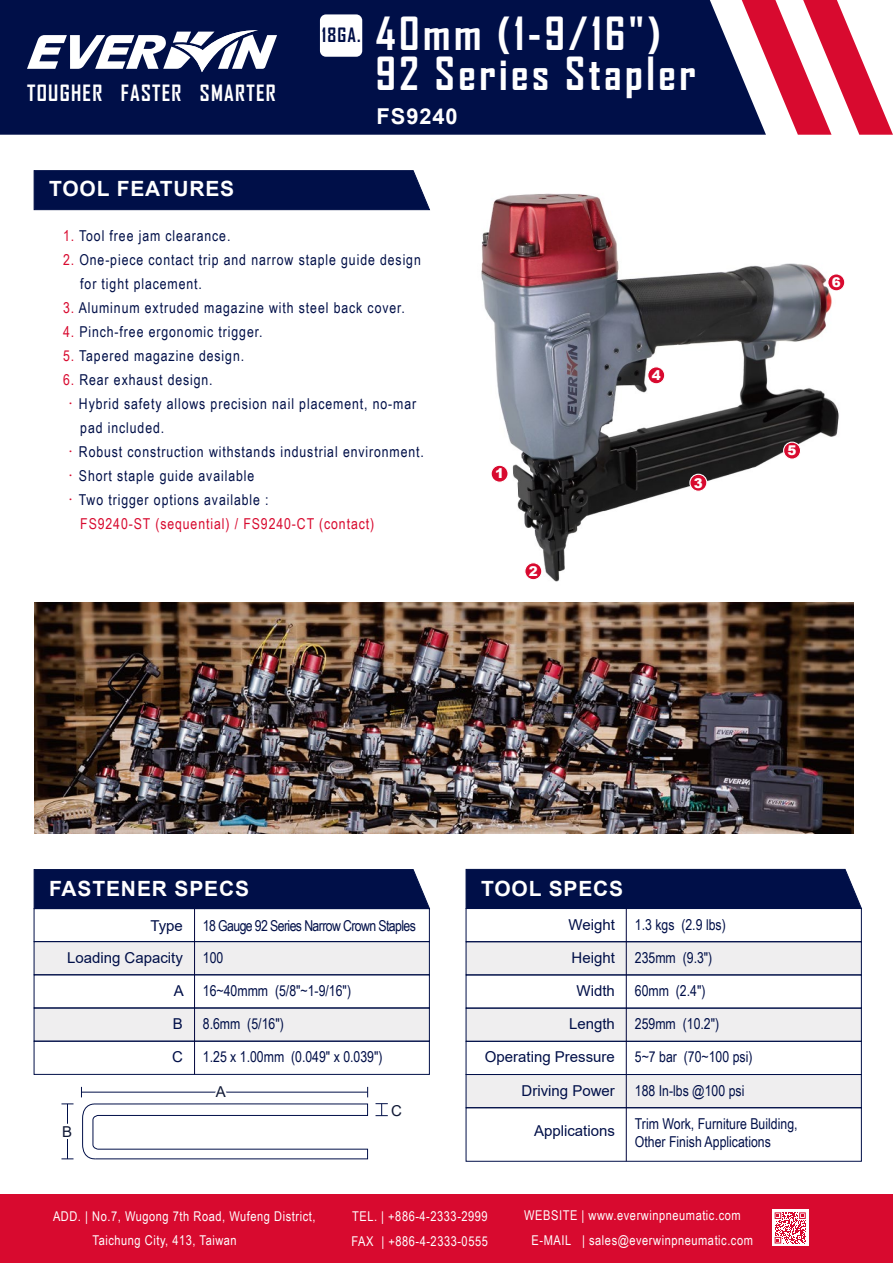
<style>
.page{position:relative;width:893px;height:1263px;background:#fff}
.page>*{position:absolute;margin:0;border:0;box-sizing:border-box;transform-origin:0 0}
.t1{font:700 43.8px/40.3px "Agency FB";letter-spacing:.08em;color:#fff}
.t2{font:700 21.9px "Arial";letter-spacing:.04em;color:#fff}
.t3{font:700 21.45px "Agency FB";letter-spacing:.06em;color:#fff}
.t4{font:700 21px "Arial";letter-spacing:.04em;color:#fff}
.t5{font:700 18.9px "Agency FB";color:#000f48}
.t6{font:15px/24px "Arial Narrow";letter-spacing:.06em;color:#000f48}
.t7{font:15px/18px "Arial Narrow";color:#000f48}
.t8{font:15px "Arial";color:#000f48}
.t9{font:15px "Arial Narrow";letter-spacing:.06em;color:#d80a2f}
.t10{font:15px "Arial Narrow";letter-spacing:-.04em;color:#000f48}
.t11{font:15px "Arial";color:#0f1835}
.t12{font:13.5px/24px "Arial Narrow";letter-spacing:.04em;color:#fff}
.t13{font:900 13.5px "Arial";color:#fff}
.s1{color:#d80a2f}
.s2{font-family:"Adobe Ming Std";font-weight:300;color:#d80a2f}
</style>
<div class="page">
<img style="left:481px;top:193px;width:358px;height:389px">
<div style="left:0;top:0;width:742px;height:135px;background:#000f48"></div>
<svg style="left:27px;top:30px;width:250px;height:42px"></svg>
<div style="left:0;top:1194px;width:893px;height:69px;background:#d80a2f"></div>
<div style="left:772px;top:1209px;width:36px;height:37px;background:#fff"></div>
<svg style="left:775px;top:1212px;width:31px;height:31px"></svg>
<div style="left:320px;top:14px;width:42px;height:43px;background:#fff;border-radius:6px"></div>
<svg style="left:742px;top:0;width:151px;height:135px"></svg>
<div style="left:34px;top:941px;width:395px;height:34px;background:#efeeef"></div>
<div style="left:34px;top:1008px;width:395px;height:33px;background:#efeeef"></div>
<div style="left:466px;top:942px;width:395px;height:33px;background:#efeeef"></div>
<div style="left:466px;top:1008px;width:395px;height:33px;background:#efeeef"></div>
<div style="left:466px;top:1075px;width:395px;height:33px;background:#efeeef"></div>
<div style="left:34px;top:1041px;width:396px;height:34px;border:1px solid #000f48"></div>
<div style="left:34px;top:941px;width:396px;height:34px;border:1px solid #000f48"></div>
<div style="left:34px;top:974px;width:396px;height:34px;border:1px solid #000f48"></div>
<div style="left:34px;top:1007px;width:396px;height:34px;border:1px solid #000f48"></div>
<hr style="left:194px;top:907px;width:1px;height:167px;background:#00053d">
<svg style="left:33px;top:170px;width:397px;height:41px;background:#0b1950"></svg>
<div style="left:33px;top:869px;width:397px;height:40px;background:#000f48"></div>
<div style="left:465px;top:869px;width:397px;height:40px;background:#000f48"></div>
<div style="left:466px;top:908px;width:396px;height:34px;border:1px solid #000f48"></div>
<div style="left:466px;top:941px;width:396px;height:34px;border:1px solid #000f48"></div>
<div style="left:466px;top:974px;width:396px;height:34px;border:1px solid #000f48"></div>
<div style="left:466px;top:1008px;width:396px;height:34px;border:1px solid #000f48"></div>
<div style="left:466px;top:1107px;width:396px;height:55px;border:1px solid #000f48"></div>
<div style="left:466px;top:1074px;width:396px;height:34px;border:1px solid #000f48"></div>
<hr style="left:626px;top:908px;width:1px;height:253px;background:#00053d">
<svg style="left:57px;top:1068px;width:311px;height:92px"></svg>
<svg style="left:376px;top:1103px;width:12px;height:14px"></svg>
<svg style="left:783px;top:442px;width:18px;height:18px"></svg>
<svg style="left:827px;top:273px;width:18px;height:18px"></svg>
<svg style="left:689px;top:474px;width:18px;height:18px"></svg>
<svg style="left:647px;top:366px;width:18px;height:18px"></svg>
<svg style="left:491px;top:465px;width:18px;height:18px"></svg>
<svg style="left:524px;top:562px;width:18px;height:18px"></svg>
<img style="left:34px;top:602px;width:820px;height:232px">
<h3 class="t3" style="left:27px;top:80px;width:250px">TOUGHER FASTER SMARTER</h3>
<h3 class="t4" style="left:49px;top:174px;width:187px">TOOL FEATURES</h3>
<p class="t5" style="left:322px;top:23px;width:40px">18GA.</p>
<h1 class="t1" style="left:376px;top:12px;width:321px">40mm (1-9/16")<br>92 Series Stapler</h1>
<h2 class="t2" style="left:377px;top:101px;width:82px">FS9240</h2>
<p class="t6" style="left:63px;top:223px;width:169px"><span class="s1">1.</span> Tool free jam clearance.</p>
<p class="t6" style="left:80px;top:247px;width:342px;text-indent:-17px"><span class="s1">2.</span> One-piece contact trip and narrow staple guide design for tight placement.</p>
<p class="t6" style="left:63px;top:295px;width:343px"><span class="s1">3.</span> Aluminum extruded magazine with steel back cover.</p>
<p class="t6" style="left:63px;top:319px;width:201px"><span class="s1">4.</span> Pinch-free ergonomic trigger.</p>
<p class="t6" style="left:63px;top:343px;width:183px"><span class="s1">5.</span> Tapered magazine design.</p>
<p class="t6" style="left:63px;top:367px;width:151px"><span class="s1">6.</span> Rear exhaust design.</p>
<p class="t6" style="left:63px;top:391px;width:355px"><span class="s2">．</span>Hybrid safety allows precision nail placement, no-mar</p>
<p class="t6" style="left:80px;top:415px;width:85px">pad included.</p>
<p class="t6" style="left:63px;top:439px;width:362px"><span class="s2">．</span>Robust construction withstands industrial environment.</p>
<p class="t6" style="left:63px;top:463px;width:193px"><span class="s2">．</span>Short staple guide available</p>
<p class="t6" style="left:63px;top:487px;width:207px"><span class="s2">．</span>Two trigger options available :</p>
<p class="t9" style="left:80px;top:513px;width:295px">FS9240-ST (sequential) / FS9240-CT (contact)</p>
<p class="t13" style="left:495px;top:464px;width:10px">1</p>
<p class="t13" style="left:529px;top:562px;width:10px">2</p>
<p class="t13" style="left:652px;top:365px;width:10px">4</p>
<p class="t13" style="left:694px;top:473px;width:10px">3</p>
<p class="t13" style="left:832px;top:273px;width:10px">6</p>
<p class="t13" style="left:787px;top:441px;width:10px">5</p>
<h3 class="t4" style="left:49px;top:874px;width:201px">FASTENER SPECS</h3>
<p class="t8" style="left:150px;top:915px;width:34px">Type</p>
<p class="t10" style="left:203px;top:914px;width:215px">18 Gauge 92 Series Narrow Crown Staples</p>
<h3 class="t4" style="left:481px;top:873px;width:144px">TOOL SPECS</h3>
<p class="t8" style="left:568px;top:914px;width:48px">Weight</p>
<p class="t6" style="left:635px;top:912px;width:92px">1.3 kgs (2.9 lbs)</p>
<p class="t8" style="left:67px;top:947px;width:117px">Loading Capacity</p>
<p class="t8" style="left:174px;top:980px;width:12px">A</p>
<p class="t8" style="left:173px;top:1013px;width:12px">B</p>
<p class="t6" style="left:203px;top:945px;width:22px">100</p>
<p class="t7" style="left:203px;top:981px;width:150px">16~40mmm (5/8"~1-9/16")</p>
<p class="t6" style="left:203px;top:1011px;width:82px">8.6mm (5/16")</p>
<p class="t8" style="left:571px;top:947px;width:45px">Height</p>
<p class="t8" style="left:576px;top:980px;width:40px">Width</p>
<p class="t8" style="left:569px;top:1013px;width:47px">Length</p>
<p class="t6" style="left:635px;top:945px;width:79px">235mm (9.3")</p>
<p class="t6" style="left:635px;top:978px;width:72px">60mm (2.4")</p>
<p class="t6" style="left:635px;top:1011px;width:86px">259mm (10.2")</p>
<p class="t8" style="left:172px;top:1047px;width:12px">C</p>
<p class="t7" style="left:203px;top:1047px;width:181px">1.25 x 1.00mm (0.049" x 0.039")</p>
<p class="t8" style="left:485px;top:1047px;width:132px">Operating Pressure</p>
<p class="t7" style="left:635px;top:1047px;width:119px">5~7 bar (70~100 psi)</p>
<p class="t11" style="left:216px;top:1082px;width:12px">A</p>
<p class="t7" style="left:635px;top:1081px;width:111px">188 In-lbs @100 psi</p>
<p class="t8" style="left:521px;top:1080px;width:95px">Driving Power</p>
<p class="t11" style="left:62px;top:1121px;width:12px">B</p>
<p class="t12" style="left:93px;top:1204px;width:224px;text-indent:-40px">ADD. | No.7, Wugong 7th Road, Wufeng District,<br>Taichung City, 413, Taiwan</p>
<p class="t11" style="left:391px;top:1100px;width:12px">C</p>
<p class="t12" style="left:352px;top:1204px;width:137px">TEL. | +886-4-2333-2999</p>
<p class="t12" style="left:352px;top:1229px;width:138px">FAX | +886-4-2333-0555</p>
<p class="t8" style="left:534px;top:1120px;width:82px">Applications</p>
<p class="t7" style="left:635px;top:1114px;width:164px">Trim Work, Furniture Building,<br>Other Finish Applications</p>
<p class="t12" style="left:524px;top:1203px;width:218px">WEBSITE | www.everwinpneumatic.com</p>
<p class="t12" style="left:532px;top:1228px;width:223px">E-MAIL | sales@everwinpneumatic.com</p>
</div>
